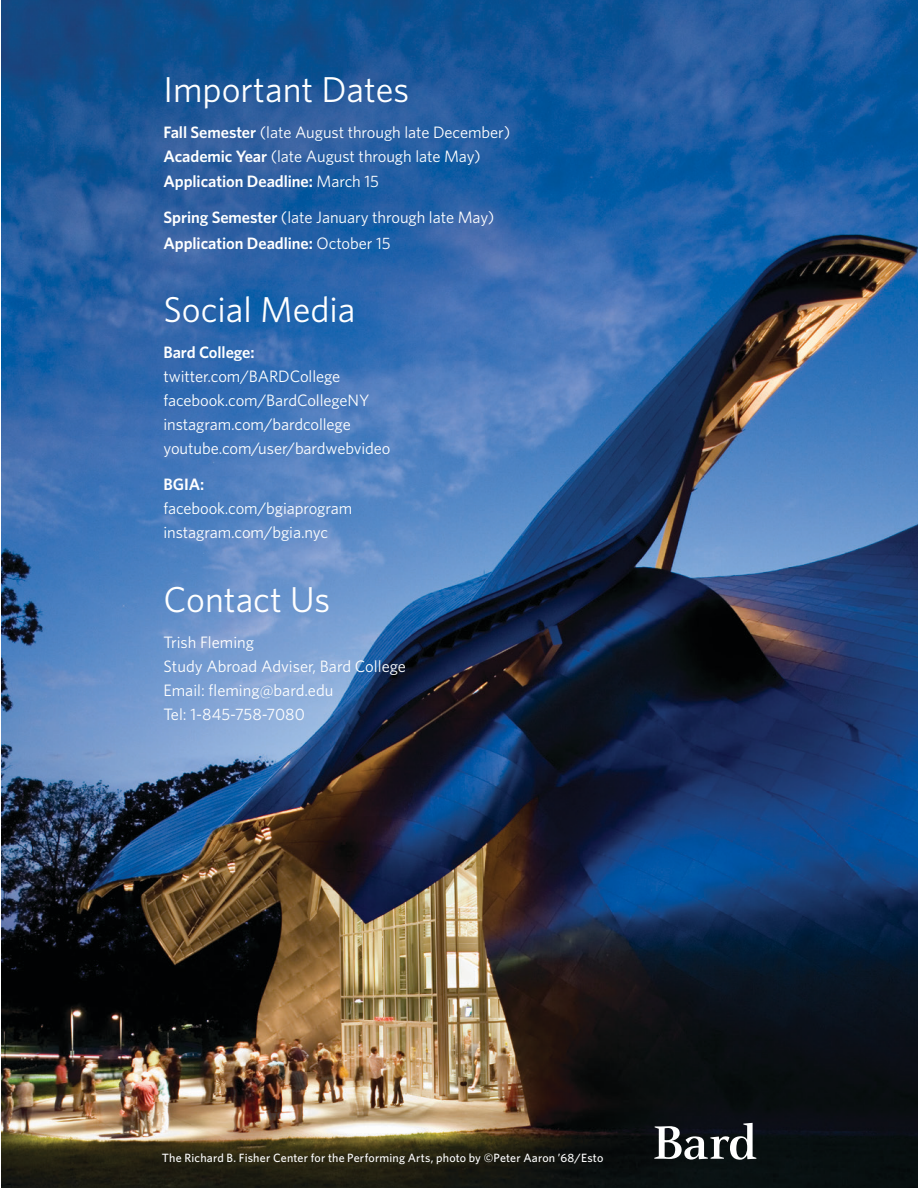
<style>
.page{position:relative;width:918px;height:1188px;background:#fff}
.page>*{position:absolute;margin:0;border:0;box-sizing:border-box;transform-origin:0 0}
.t1{font:36px "Whitney";color:#fff}
.t2{font:16.5px/24px "Whitney";letter-spacing:-.005em;color:#fff}
.t3{font:600 16.5px "Whitney";letter-spacing:-.005em;color:#fff}
.t4{font:500 12px "Whitney";letter-spacing:.015em;color:#fff}
.s1{font-weight:600}
.s2{font-weight:400}
</style>
<div class="page">
<img style="left:1px;top:0;width:917px;height:1188px">
<svg style="left:654px;top:1123px;width:102px;height:37px"></svg>
<p class="t1" style="left:164px;top:68px;width:247px">Important Dates</p>
<p class="t2" style="left:164px;top:120px;width:348px"><span class="s1">Fall Semester</span> (late August through late December)</p>
<p class="t2" style="left:164px;top:144px;width:319px"><span class="s1">Academic Year</span> (late August through late May)</p>
<p class="t3" style="left:164px;top:171px;width:217px">Application Deadline: <span class="s2">March 15</span></p>
<p class="t2" style="left:164px;top:205px;width:333px"><span class="s1">Spring Semester</span> (late January through late May)</p>
<p class="t3" style="left:164px;top:233px;width:229px">Application Deadline: <span class="s2">October 15</span></p>
<p class="t1" style="left:164px;top:288px;width:194px">Social Media</p>
<p class="t3" style="left:164px;top:342px;width:93px">Bard College:</p>
<p class="t2" style="left:164px;top:364px;width:178px">twitter.com/BARDCollege</p>
<p class="t2" style="left:164px;top:388px;width:207px">facebook.com/BardCollegeNY</p>
<p class="t2" style="left:164px;top:412px;width:189px">instagram.com/bardcollege</p>
<p class="t2" style="left:164px;top:436px;width:229px">youtube.com/user/bardwebvideo</p>
<p class="t3" style="left:164px;top:474px;width:42px">BGIA:</p>
<p class="t2" style="left:164px;top:496px;width:190px">facebook.com/bgiaprogram</p>
<p class="t2" style="left:164px;top:520px;width:166px">instagram.com/bgia.nyc</p>
<p class="t1" style="left:164px;top:578px;width:168px">Contact Us</p>
<p class="t2" style="left:164px;top:630px;width:244px">Trish Fleming<br>Study Abroad Adviser, Bard College</p>
<p class="t2" style="left:164px;top:678px;width:171px">Email: fleming@bard.edu</p>
<p class="t2" style="left:164px;top:702px;width:143px">Tel: 1-845-758-7080</p>
<p class="t4" style="left:162px;top:1151px;width:443px">The Richard B. Fisher Center for the Performing Arts, photo by ©Peter Aaron ’68/Esto</p>
</div>
